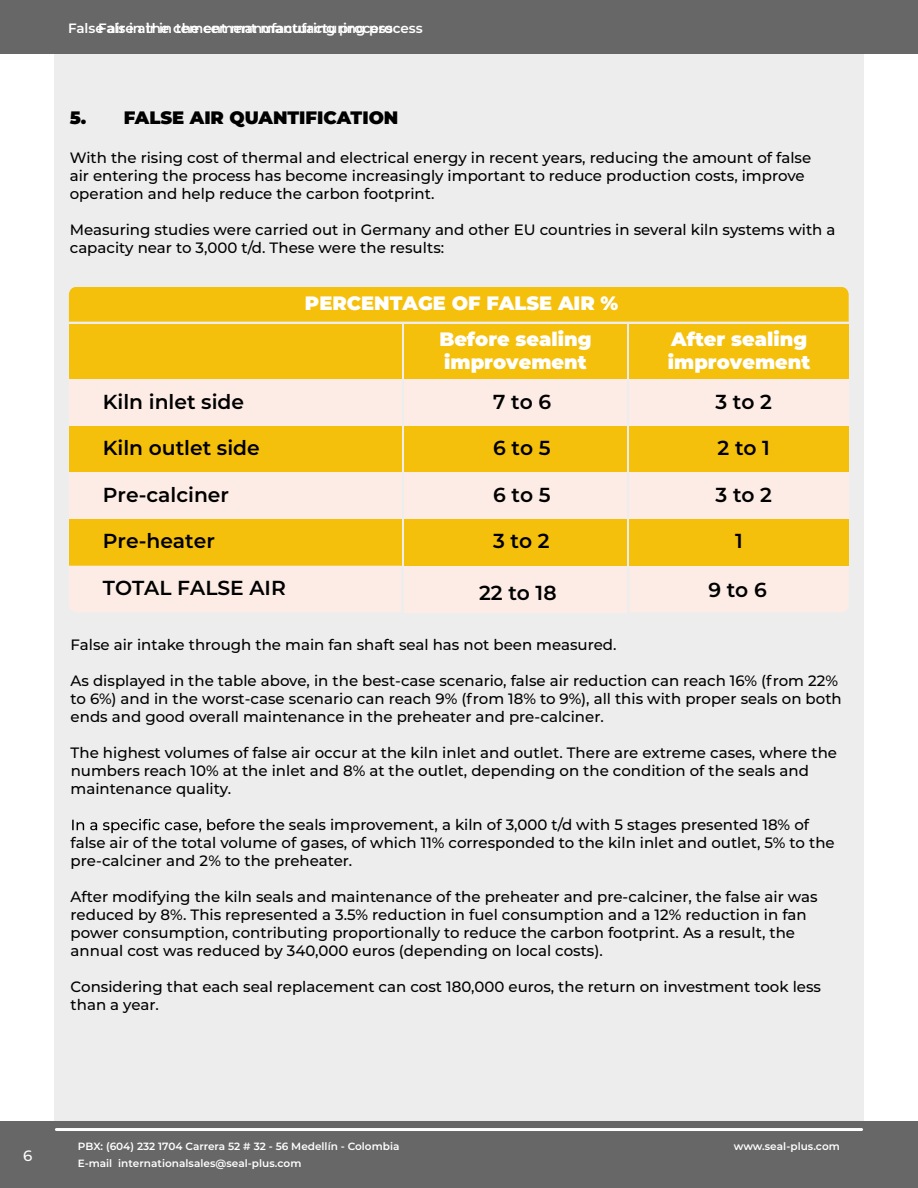
<style>
.page{position:relative;width:918px;height:1188px;background:#fff}
.page>*{position:absolute;margin:0;border:0;box-sizing:border-box;transform-origin:0 0}
.t1{font:600 20.25px "Montserrat";color:#000}
.t2{font:900 19.35px/35.7px "Montserrat";color:#fff}
.t3{font:900 18px "Montserrat";color:#000}
.t4{font:500 15px/18px "Montserrat";color:#000}
.t5{font:500 15px "Montserrat";color:#fbfdff}
.t6{font:600 13.5px "Montserrat";color:#fff}
.t7{font:600 10.5px/16.5px "Montserrat";color:#fff}
</style>
<div class="page">
<div style="left:54px;top:0;width:810px;height:1188px;background:#eeeded"></div>
<div style="left:0;top:1122px;width:918px;height:66px;background:#666766"></div>
<hr style="left:56px;top:1128px;width:806px;height:3px;background:#fff">
<div style="left:0;top:0;width:918px;height:54px;background:#666766"></div>
<svg style="left:72px;top:819px;width:153px;height:14px"></svg>
<div style="left:69px;top:324px;width:332px;height:55px;background:#f5c00b"></div>
<div style="left:69px;top:287px;width:780px;height:35px;background:#f5c00b"></div>
<div style="left:404px;top:324px;width:223px;height:55px;background:#f5c00b"></div>
<div style="left:630px;top:324px;width:219px;height:55px;background:#f5c00b"></div>
<div style="left:69px;top:379px;width:332px;height:47px;background:#fdece5"></div>
<div style="left:404px;top:379px;width:223px;height:47px;background:#fdece5"></div>
<div style="left:630px;top:379px;width:219px;height:47px;background:#fdece5"></div>
<div style="left:69px;top:426px;width:332px;height:47px;background:#f5c00b"></div>
<div style="left:404px;top:426px;width:223px;height:47px;background:#f5c00b"></div>
<div style="left:630px;top:426px;width:219px;height:47px;background:#f5c00b"></div>
<div style="left:69px;top:473px;width:332px;height:46px;background:#fdece5"></div>
<div style="left:404px;top:473px;width:223px;height:46px;background:#fdece5"></div>
<div style="left:630px;top:473px;width:219px;height:46px;background:#fdece5"></div>
<div style="left:404px;top:566px;width:223px;height:46px;background:#fdece5"></div>
<div style="left:630px;top:566px;width:218px;height:46px;background:#fdece5"></div>
<div style="left:69px;top:519px;width:332px;height:47px;background:#f5c00b"></div>
<div style="left:404px;top:519px;width:223px;height:47px;background:#f5c00b"></div>
<div style="left:630px;top:519px;width:219px;height:47px;background:#f5c00b"></div>
<div style="left:69px;top:566px;width:332px;height:46px;background:#fdece5"></div>
<p class="t6" style="left:68px;top:19px;width:326px">False ir in the cement manuf cturing process</p>
<p class="t6" style="left:98px;top:19px;width:326px">False air in the cement manufacturing process</p>
<p class="t3" style="left:70px;top:104px;width:330px">5. FALSE AIR QUANTIFICATION</p>
<p class="t4" style="left:70px;top:148px;width:743px">With the rising cost of thermal and electrical energy in recent years, reducing the amount of false air entering the process has become increasingly important to reduce production costs, improve operation and help reduce the carbon footprint.</p>
<p class="t4" style="left:70px;top:220px;width:767px">Measuring studies were carried out in Germany and other EU countries in several kiln systems with a capacity near to 3,000 t/d. These were the results:</p>
<p class="t2" style="left:439px;top:284px;width:181px;text-indent:-134px">PERCENTAGE OF FALSE AIR %<br>Before sealing</p>
<p class="t2" style="left:444px;top:343px;width:144px">improvement</p>
<h1 class="t1" style="left:103px;top:387px;width:143px">Kiln inlet side</h1>
<h1 class="t1" style="left:493px;top:387px;width:59px">7 to 6</h1>
<h1 class="t1" style="left:493px;top:434px;width:59px">6 to 5</h1>
<h1 class="t1" style="left:493px;top:480px;width:59px">6 to 5</h1>
<h1 class="t1" style="left:493px;top:527px;width:58px">3 to 2</h1>
<h1 class="t1" style="left:103px;top:434px;width:158px">Kiln outlet side</h1>
<h1 class="t1" style="left:103px;top:480px;width:128px">Pre-calciner</h1>
<h1 class="t1" style="left:103px;top:527px;width:114px">Pre-heater</h1>
<h1 class="t1" style="left:103px;top:573px;width:185px">TOTAL FALSE AIR</h1>
<h1 class="t1" style="left:479px;top:579px;width:79px">22 to 18</h1>
<p class="t2" style="left:668px;top:326px;width:144px;line-height:23.2px">After sealing improvement</p>
<h1 class="t1" style="left:716px;top:387px;width:58px">3 to 2</h1>
<h1 class="t1" style="left:718px;top:434px;width:54px">2 to 1</h1>
<h1 class="t1" style="left:716px;top:480px;width:58px">3 to 2</h1>
<h1 class="t1" style="left:735px;top:527px;width:9px">1</h1>
<h1 class="t1" style="left:708px;top:576px;width:60px">9 to 6</h1>
<p class="t4" style="left:71px;top:635px;width:547px">False air intake through the main fan shaft seal has not been measured.</p>
<p class="t4" style="left:71px;top:671px;width:773px">As displayed in the table above, in the best-case scenario, false air reduction can reach 16% (from 22% to 6%) and in the worst-case scenario can reach 9% (from 18% to 9%), all this with proper seals on both ends and good overall maintenance in the preheater and pre-calciner.</p>
<p class="t4" style="left:71px;top:743px;width:768px">The highest volumes of false air occur at the kiln inlet and outlet. There are extreme cases, where the numbers reach 10% at the inlet and 8% at the outlet, depending on the condition of the seals and maintenance quality.</p>
<p class="t4" style="left:71px;top:815px;width:766px;text-indent:155px">fore the seals improvement, a kiln of 3,000 t/d with 5 stages presented 18% of false air of the total volume of gases, of which 11% corresponded to the kiln inlet and outlet, 5% to the pre-calciner and 2% to the preheater.</p>
<p class="t4" style="left:71px;top:887px;width:749px">After modifying the kiln seals and maintenance of the preheater and pre-calciner, the false air was reduced by 8%. This represented a 3.5% reduction in fuel consumption and a 12% reduction in fan power consumption, contributing proportionally to reduce the carbon footprint. As a result, the annual cost was reduced by 340,000 euros (depending on local costs).</p>
<p class="t4" style="left:71px;top:977px;width:752px">Considering that each seal replacement can cost 180,000 euros, the return on investment took less than a year.</p>
<p class="t5" style="left:23px;top:1145px;width:11px">6</p>
<p class="t7" style="left:78px;top:1138px;width:323px">PBX: (604) 232 1704 Carrera 52 # 32 - 56 Medellín - Colombia<br>E-mail internationalsales@seal-plus.com</p>
<p class="t7" style="left:734px;top:1138px;width:108px">www.seal-plus.com</p>
<p class="t7" style="left:70px;top:1138px;width:323px">PBX: (604) 232 1704 Carrera 52 # 32 - 56 Medellín - Colombia<br>E-mail mo ofrenos@motofrenos.com</p>
<p class="t7" style="left:726px;top:1138px;width:123px">www.motofrenos.com</p>
</div>
